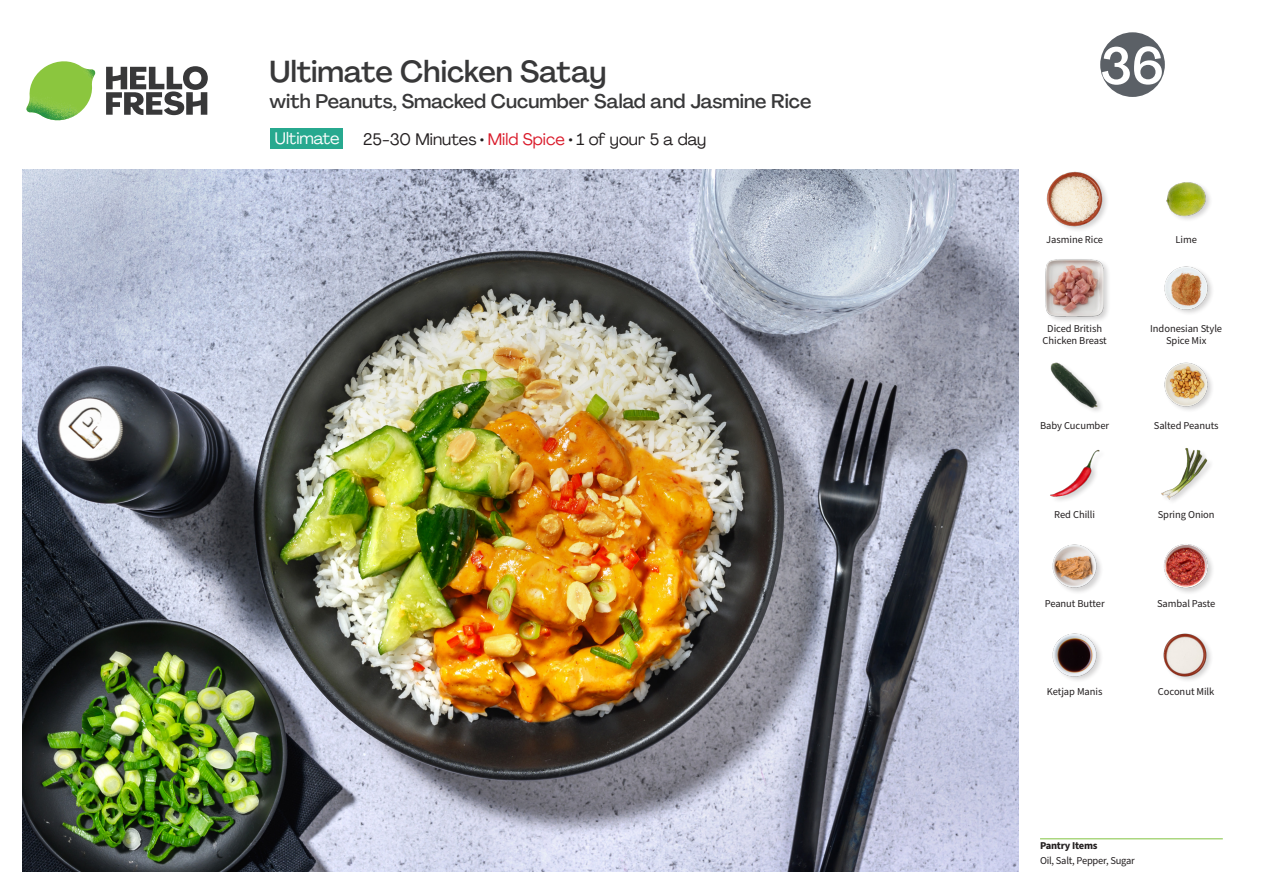
<style>
.page{position:relative;width:1263px;height:893px;background:#fff}
.page>*{position:absolute;margin:0;border:0;box-sizing:border-box;transform-origin:0 0}
.t1{font:500 51px "Agrandir";color:#fff}
._15_Titel_UK{font:500 30px "Agrandir";letter-spacing:-.005em;color:#383839}
._15_Titel_UK-2{font:500 19.5px "Agrandir";color:#383839}
._02_Box_Type{font:16.5px "Agrandir";color:#231f20}
._02_Box_Type-2{font:16.5px "Agrandir";color:#fff}
._18_FRONT_ingredients_UK{font:10.5px/12px "Source Sans Pro";letter-spacing:-.005em;color:#231f20;text-align:center}
._14_Allergene_Text_7pt{font:10.5px "Source Sans Pro";letter-spacing:-.02em;color:#231f20}
._14_Allergene_Text_7pt-2{font:700 10.5px "Source Sans Pro";letter-spacing:-.02em;color:#231f20}
.s1{color:#da1b2b}
</style>
<div class="page">
<svg style="left:106px;top:66px;width:102px;height:49px"></svg>
<img style="left:26px;top:61px;width:69px;height:59px">
<img style="left:22px;top:170px;width:997px;height:702px">
<hr style="left:1040px;top:838px;width:183px;height:1px;background:#81c340">
<div style="left:271px;top:129px;width:72px;height:20px;background:#27a98f"></div>
<img style="left:1052px;top:544px;width:49px;height:48px">
<img style="left:1052px;top:633px;width:49px;height:47px">
<img style="left:1163px;top:633px;width:48px;height:47px">
<img style="left:1163px;top:544px;width:50px;height:49px">
<img style="left:1050px;top:362px;width:51px;height:49px">
<img style="left:1050px;top:449px;width:50px;height:52px">
<img style="left:1161px;top:448px;width:50px;height:53px">
<img style="left:1164px;top:362px;width:48px;height:48px">
<div style="left:1046px;top:170px;width:63px;height:63px;background:#231f20;opacity:.2"></div>
<img style="left:1046px;top:170px;width:57px;height:58px">
<div style="left:1045px;top:258px;width:65px;height:66px;background:#231f20;opacity:.2"></div>
<img style="left:1046px;top:259px;width:57px;height:57px">
<img style="left:1164px;top:266px;width:48px;height:47px">
<img style="left:1166px;top:182px;width:44px;height:38px">
<svg style="left:1100px;top:32px;width:65px;height:65px"></svg>
<p class="_15_Titel_UK" style="left:270px;top:53px;width:338px">Ultimate Chicken Satay</p>
<p class="_15_Titel_UK-2" style="left:270px;top:89px;width:543px">with Peanuts, Smacked Cucumber Salad and Jasmine Rice</p>
<p class="_02_Box_Type-2" style="left:275px;top:128px;width:66px">Ultimate</p>
<p class="_02_Box_Type" style="left:363px;top:129px;width:344px">25-30 Minutes • <span class="s1">Mild Spice</span> • 1 of your 5 a day</p>
<p class="t1" style="left:1100px;top:34px;width:65px">36</p>
<p class="_18_FRONT_ingredients_UK" style="left:1046px;top:234px;width:58px">Jasmine Rice</p>
<p class="_18_FRONT_ingredients_UK" style="left:1175px;top:234px;width:23px">Lime</p>
<p class="_18_FRONT_ingredients_UK" style="left:1042px;top:323px;width:66px">Diced British<br>Chicken Breast</p>
<p class="_18_FRONT_ingredients_UK" style="left:1150px;top:323px;width:73px">Indonesian Style<br>Spice Mix</p>
<p class="_18_FRONT_ingredients_UK" style="left:1040px;top:420px;width:71px">Baby Cucumber</p>
<p class="_18_FRONT_ingredients_UK" style="left:1154px;top:420px;width:66px">Salted Peanuts</p>
<p class="_18_FRONT_ingredients_UK" style="left:1054px;top:509px;width:42px">Red Chilli</p>
<p class="_18_FRONT_ingredients_UK" style="left:1158px;top:509px;width:58px">Spring Onion</p>
<p class="_18_FRONT_ingredients_UK" style="left:1045px;top:597px;width:62px">Peanut Butter</p>
<p class="_18_FRONT_ingredients_UK" style="left:1157px;top:597px;width:60px">Sambal Paste</p>
<p class="_18_FRONT_ingredients_UK" style="left:1047px;top:686px;width:57px">Ketjap Manis</p>
<p class="_18_FRONT_ingredients_UK" style="left:1158px;top:686px;width:58px">Coconut Milk</p>
<p class="_14_Allergene_Text_7pt-2" style="left:1040px;top:839px;width:59px">Pantry Items</p>
<p class="_14_Allergene_Text_7pt" style="left:1040px;top:854px;width:96px">Oil, Salt, Pepper, Sugar</p>
</div>
